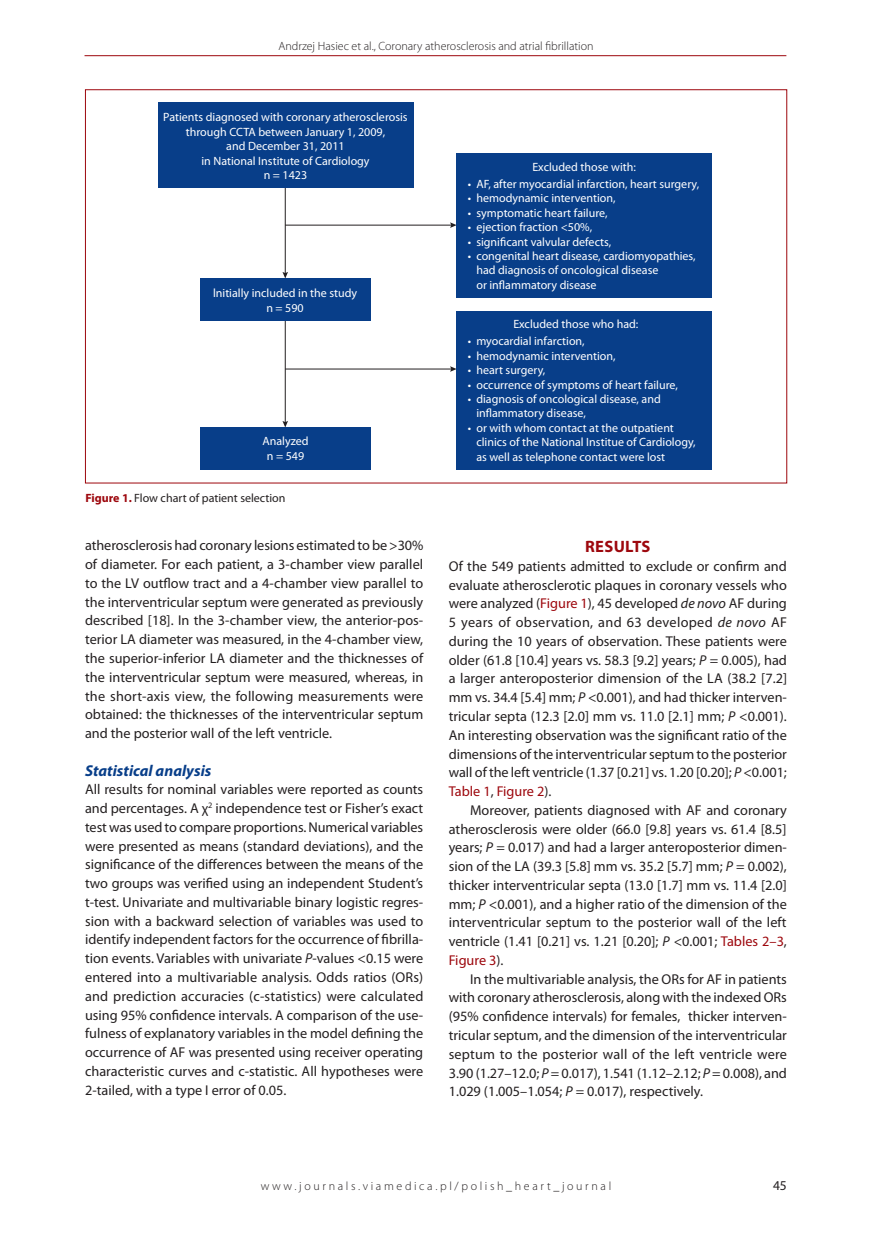
<style>
.page{position:relative;width:872px;height:1234px;background:#fff}
.page>*{position:absolute;margin:0;border:0;box-sizing:border-box;transform-origin:0 0}
.t1{font:700 16.5px "Myriad Pro";letter-spacing:.02em;color:#9d070d}
.t2{font:italic 700 15.75px "Myriad Pro";color:#083e89}
.t3{font:14.25px/18.8px "Myriad Pro";color:#231f20;text-align:justify}
.t4{font:13.5px "Myriad Pro";color:#231f20}
.t5{font:12px/14.4px "Myriad Pro";color:#fff;text-align:center}
.t6{font:300 12px "Myriad Pro";color:#231f20}
.t7{font:300 12px "Myriad Pro";letter-spacing:.22em;color:#231f20}
.t8{font:12px "Myriad Pro";color:#231f20}
.s1{font-weight:700;color:#9d070d}
.s2{font-style:italic}
.s3{color:#9d070d}
</style>
<div class="page">
<hr style="left:85px;top:55px;width:701px;height:1px;background:#9d070d">
<hr style="left:285px;top:151px;width:1px;height:123px;background:#231f20">
<svg style="left:282px;top:272px;width:6px;height:6px"></svg>
<hr style="left:285px;top:313px;width:1px;height:110px;background:#231f20">
<svg style="left:282px;top:421px;width:6px;height:6px"></svg>
<hr style="left:285px;top:368px;width:167px;height:1px;background:#231f20">
<svg style="left:450px;top:366px;width:6px;height:6px"></svg>
<hr style="left:285px;top:225px;width:167px;height:1px;background:#231f20">
<svg style="left:450px;top:222px;width:6px;height:6px"></svg>
<div style="left:200px;top:278px;width:170px;height:43px;background:#083e89"></div>
<div style="left:200px;top:427px;width:170px;height:43px;background:#083e89"></div>
<div style="left:456px;top:312px;width:256px;height:158px;background:#083e89"></div>
<div style="left:158px;top:102px;width:255px;height:85px;background:#083e89"></div>
<div style="left:456px;top:153px;width:256px;height:144px;background:#083e89"></div>
<p class="t6" style="left:278px;top:39px;width:316px">Andrzej Hasiec et al., Coronary atherosclerosis and atrial fibrillation</p>
<p class="t5" style="left:163px;top:110px;width:246px">Patients diagnosed with coronary atherosclerosis through CCTA between January 1, 2009,<br>and December 31, 2011<br>in National Institute of Cardiology<br>n = 1423</p>
<p class="t5" style="left:213px;top:286px;width:146px">lnitially included in the study n = 590</p>
<p class="t5" style="left:262px;top:434px;width:48px">Analyzed n = 549</p>
<p class="t8" style="left:85px;top:491px;width:202px"><span class="s1">Figure 1.</span> Flow chart of patient selection</p>
<p class="t3" style="left:85px;top:536px;width:340px">atherosclerosis had coronary lesions estimated to be &gt;30% of diameter. For each patient, a 3-chamber view parallel to the LV outflow tract and a 4-chamber view parallel to the interventricular septum were generated as previously described [18]. In the 3-chamber view, the anterior-pos&shy;terior LA diameter was measured, in the 4-chamber view, the superior-inferior LA diameter and the thicknesses of the interventricular septum were measured, whereas, in the short-axis view, the following measurements were obtained: the thicknesses of the interventricular septum and the posterior wall of the left ventricle.</p>
<p class="t2" style="left:85px;top:761px;width:128px">Statistical analysis</p>
<p class="t3" style="left:85px;top:780px;width:340px">All results for nominal variables were reported as counts and percentages. A χ<sup>2</sup> independence test or Fisher’s exact test was used to compare proportions. Numerical variables were presented as means (standard deviations), and the significance of the differences between the means of the two groups was verified using an independent Student’s t-test. Univariate and multivariable binary logistic regres&shy;sion with a backward selection of variables was used to identify independent factors for the occurrence of fibrilla&shy;tion events. Variables with univariate <span class="s2">P</span>-values &lt;0.15 were entered into a multivariable analysis. Odds ratios (ORs) and prediction accuracies (c-statistics) were calculated using 95% confidence intervals. A comparison of the use&shy;fulness of explanatory variables in the model defining the occurrence of AF was presented using receiver operating characteristic curves and c-statistic. All hypotheses were 2-tailed, with a type I error of 0.05.</p>
<p class="t5" style="left:532px;top:160px;width:105px">Excluded those with:</p>
<p class="t5" style="left:468px;top:177px;width:233px">• AF, after myocardial infarction, heart surgery,</p>
<p class="t5" style="left:468px;top:191px;width:149px">• hemodynamic intervention,</p>
<p class="t5" style="left:468px;top:206px;width:141px">• symptomatic heart failure,</p>
<p class="t5" style="left:468px;top:220px;width:126px">• ejection fraction &lt;50%,</p>
<p class="t5" style="left:468px;top:234px;width:145px">• significant valvular defects,</p>
<p class="t5" style="left:476px;top:249px;width:221px;text-align:left;text-indent:-9px">• congenital heart disease, cardiomyopathies, had diagnosis of oncological disease<br>or inflammatory disease</p>
<p class="t5" style="left:513px;top:317px;width:127px">Excluded those who had:</p>
<p class="t5" style="left:468px;top:334px;width:118px">• myocardial infarction,</p>
<p class="t5" style="left:468px;top:348px;width:149px">• hemodynamic intervention,</p>
<p class="t5" style="left:468px;top:363px;width:79px">• heart surgery,</p>
<p class="t5" style="left:468px;top:377px;width:211px">• occurrence of symptoms of heart failure,</p>
<p class="t5" style="left:476px;top:392px;width:186px;text-align:left;text-indent:-9px">• diagnosis of oncological disease, and inflammatory disease,</p>
<p class="t5" style="left:476px;top:421px;width:221px;text-align:left;text-indent:-9px">• or with whom contact at the outpatient clinics of the National Institue of Cardiology, as well as telephone contact were lost</p>
<p class="t1" style="left:585px;top:537px;width:67px">RESULTS</p>
<p class="t3" style="left:449px;top:557px;width:340px">Of the 549 patients admitted to exclude or confirm and evaluate atherosclerotic plaques in coronary vessels who were analyzed (<span class="s3">Figure 1</span>), 45 developed <span class="s2">de novo</span> AF during 5 years of observation, and 63 developed <span class="s2">de novo</span> AF during the 10 years of observation. These patients were older (61.8 [10.4] years vs. 58.3 [9.2] years; <span class="s2">P</span> = 0.005), had a larger anteroposterior dimension of the LA (38.2 [7.2] mm vs. 34.4 [5.4] mm; <span class="s2">P</span> &lt;0.001), and had thicker interven&shy;tricular septa (12.3 [2.0] mm vs. 11.0 [2.1] mm; <span class="s2">P</span> &lt;0.001).<br>An interesting observation was the significant ratio of the dimensions of the interventricular septum to the posterior wall of the left ventricle (1.37 [0.21] vs. 1.20 [0.20]; <span class="s2">P</span> &lt;0.001; <span class="s3">Table 1</span>, <span class="s3">Figure 2</span>).</p>
<p class="t3" style="left:449px;top:800px;width:340px;text-indent:21px">Moreover, patients diagnosed with AF and coronary atherosclerosis were older (66.0 [9.8] years vs. 61.4 [8.5] years; <span class="s2">P</span> = 0.017) and had a larger anteroposterior dimen&shy;sion of the LA (39.3 [5.8] mm vs. 35.2 [5.7] mm; <span class="s2">P</span> = 0.002), thicker interventricular septa (13.0 [1.7] mm vs. 11.4 [2.0] mm; <span class="s2">P</span> &lt;0.001), and a higher ratio of the dimension of the interventricular septum to the posterior wall of the left ventricle (1.41 [0.21] vs. 1.21 [0.20]; <span class="s2">P</span> &lt;0.001; <span class="s3">Tables 2–3</span>, <span class="s3">Figure 3</span>).</p>
<p class="t3" style="left:449px;top:969px;width:340px;text-indent:21px">In the multivariable analysis, the ORs for AF in patients with coronary atherosclerosis, along with the indexed ORs (95% confidence intervals) for females, thicker interven&shy;tricular septum, and the dimension of the interventricular septum to the posterior wall of the left ventricle were 3.90 (1.27–12.0; <span class="s2">P</span> = 0.017), 1.541 (1.12–2.12; <span class="s2">P</span> = 0.008), and 1.029 (1.005–1.054; <span class="s2">P</span> = 0.017), respectively.</p>
<p class="t7" style="left:261px;top:1179px;width:352px">www.journals.viamedica.pl/polish_heart_journal</p>
<p class="t4" style="left:773px;top:1177px;width:15px">45</p>
</div>
